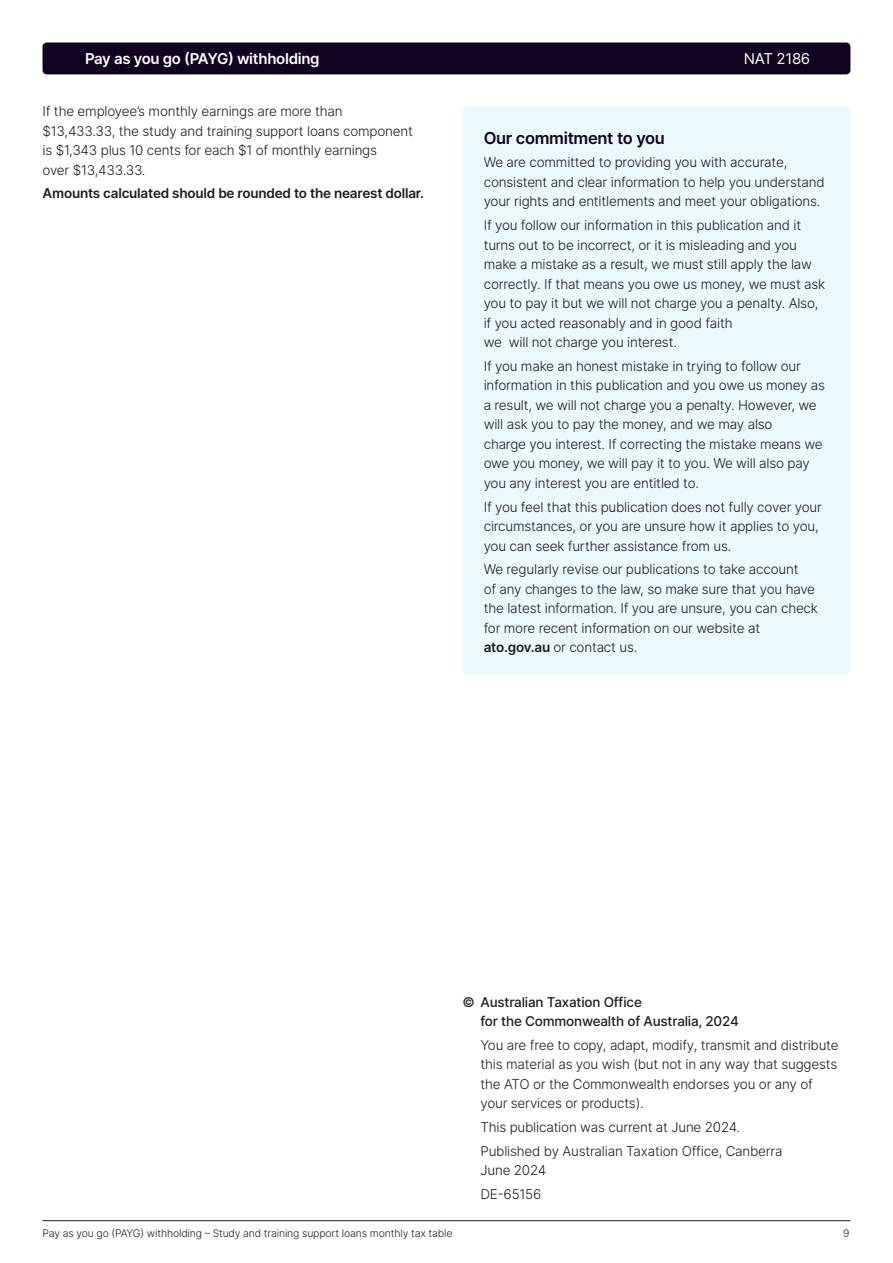
<style>
.page{position:relative;width:893px;height:1263px;background:#fff}
.page>*{position:absolute;margin:0;border:0;box-sizing:border-box;transform-origin:0 0}
.t1{font:600 16.5px "Inter";letter-spacing:-.02em;color:#110221}
.t2{font:600 15px "Inter";letter-spacing:-.02em;color:#fff}
.t3{font:15px "Inter";letter-spacing:-.02em;color:#fff}
.t4{font:300 13.5px/19.5px "Inter";letter-spacing:-.015em;color:#1d1d1b}
.t5{font:500 13.5px/19.5px "Inter";letter-spacing:-.015em;color:#1d1d1b}
.t6{font:600 13.5px "Inter";letter-spacing:-.015em;color:#1d1d1b}
.t7{font:300 10.5px "Inter";letter-spacing:-.015em;color:#1d1d1b}
.s1{font-weight:600}
</style>
<div class="page">
<div style="left:43px;top:43px;width:807px;height:31px;background:#110221;border-radius:4px"></div>
<hr style="left:43px;top:1220px;width:807px;height:1px;background:#1d1d1b">
<div style="left:462px;top:106px;width:388px;height:568px;background:#ebf9fd;border-radius:4px"></div>
<p class="t2" style="left:85px;top:48px;width:236px">Pay as you go (PAYG) withholding</p>
<p class="t3" style="left:744px;top:48px;width:68px">NAT 2186</p>
<p class="t4" style="left:43px;top:101px;width:372px">If the employee’s monthly earnings are more than $13,433.33, the study and training support loans component is $1,343 plus 10 cents for each $1 of monthly earnings<br>over $13,433.33.</p>
<p class="t6" style="left:43px;top:183px;width:383px">Amounts calculated should be rounded to the nearest dollar.</p>
<h3 class="t1" style="left:484px;top:125px;width:183px">Our commitment to you</h3>
<p class="t4" style="left:484px;top:152px;width:343px">We are committed to providing you with accurate, consistent and clear information to help you understand your rights and entitlements and meet your obligations.</p>
<p class="t4" style="left:484px;top:215px;width:343px">If you follow our information in this publication and it turns out to be incorrect, or it is misleading and you make a mistake as a result, we must still apply the law correctly. If that means you owe us money, we must ask you to pay it but we will not charge you a penalty. Also, if you acted reasonably and in good faith<br>we will not charge you interest.</p>
<p class="t4" style="left:484px;top:356px;width:343px">If you make an honest mistake in trying to follow our information in this publication and you owe us money as a result, we will not charge you a penalty. However, we will ask you to pay the money, and we may also<br>charge you interest. If correcting the mistake means we owe you money, we will pay it to you. We will also pay you any interest you are entitled to.</p>
<p class="t4" style="left:484px;top:497px;width:340px">If you feel that this publication does not fully cover your circumstances, or you are unsure how it applies to you, you can seek further assistance from us.</p>
<p class="t4" style="left:484px;top:559px;width:336px">We regularly revise our publications to take account<br>of any changes to the law, so make sure that you have the latest information. If you are unsure, you can check for more recent information on our website at <span class="s1">ato.gov.au</span> or contact us.</p>
<p class="t5" style="left:480px;top:992px;width:260px;text-indent:-18px">© Australian Taxation Office<br>for the Commonwealth of Australia, 2024</p>
<p class="t4" style="left:480px;top:1035px;width:360px">You are free to copy, adapt, modify, transmit and distribute this material as you wish (but not in any way that suggests the ATO or the Commonwealth endorses you or any of your services or products).</p>
<p class="t4" style="left:480px;top:1117px;width:261px">This publication was current at June 2024.</p>
<p class="t4" style="left:480px;top:1141px;width:304px">Published by Australian Taxation Office, Canberra<br>June 2024</p>
<p class="t4" style="left:480px;top:1184px;width:62px">DE-65156</p>
<p class="t7" style="left:43px;top:1226px;width:411px">Pay as you go (PAYG) withholding – Study and training support loans monthly tax table</p>
<p class="t7" style="left:843px;top:1226px;width:8px">9</p>
</div>
